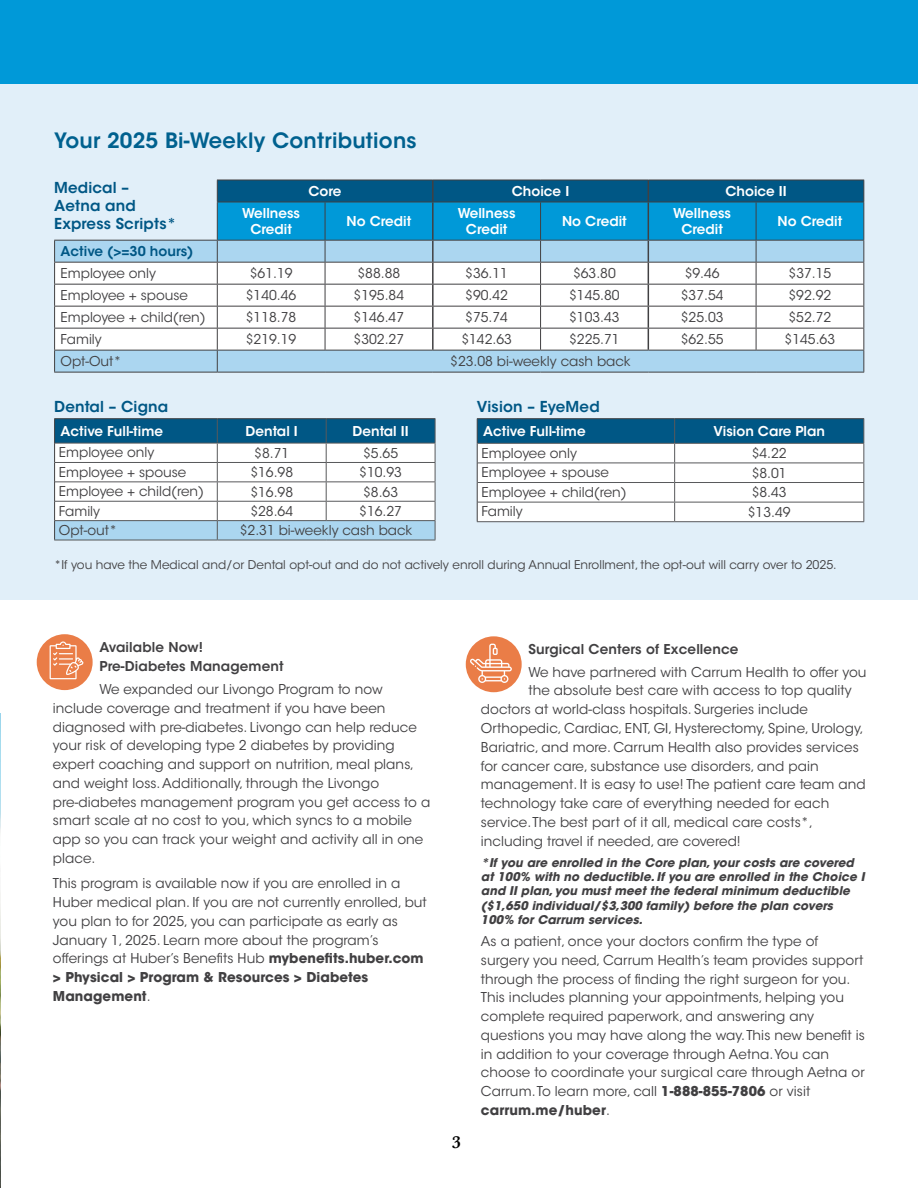
<style>
.page{position:relative;width:918px;height:1188px;background:#fff}
.page>*{position:absolute;margin:0;border:0;box-sizing:border-box;transform-origin:0 0}
.t1{font:600 21px "ITC Avant Garde Std";letter-spacing:.01em;color:#00618f}
.t2{font:600 18px "Baskerville";color:#000}
.t3{font:600 15px/18px "ITC Avant Garde Std";letter-spacing:.01em;color:#005785}
.t4{font:13.5px/18.8px "ITC Avant Garde Std";letter-spacing:.005em;color:#414042}
.t5{font:600 13.5px/16.2px "ITC Avant Garde Std";color:#fff;text-align:center}
.t6{font:600 13.5px/19.5px "ITC Avant Garde Std";letter-spacing:.01em;color:#414042}
.t7{font:600 13.5px "ITC Avant Garde Std";color:#005785}
.t8{font:italic 700 12px/14.4px "ITC Avant Garde Std";color:#414042}
.t9{font:12px "ITC Avant Garde Std";color:#414042}
.s1{font-weight:700}
</style>
<div class="page">
<div style="left:0;top:41px;width:918px;height:558px;background:#e1eff9"></div>
<hr style="left:54px;top:540px;width:163px;height:1px;background:#58595b">
<hr style="left:217px;top:540px;width:109px;height:1px;background:#58595b">
<hr style="left:326px;top:540px;width:109px;height:1px;background:#58595b">
<hr style="left:54px;top:418px;width:163px;height:1px;background:#414042">
<hr style="left:217px;top:418px;width:109px;height:1px;background:#414042">
<hr style="left:326px;top:418px;width:109px;height:1px;background:#414042">
<svg style="left:54px;top:419px;width:382px;height:121px;background:#b7cfdb"></svg>
<hr style="left:477px;top:418px;width:198px;height:1px;background:#414042">
<hr style="left:675px;top:418px;width:189px;height:1px;background:#414042">
<svg style="left:477px;top:419px;width:387px;height:103px;background:#b9cdd7"></svg>
<hr style="left:54px;top:372px;width:163px;height:1px;background:#414042">
<hr style="left:217px;top:372px;width:108px;height:1px;background:#414042">
<hr style="left:325px;top:372px;width:108px;height:1px;background:#414042">
<hr style="left:433px;top:372px;width:108px;height:1px;background:#414042">
<hr style="left:541px;top:372px;width:107px;height:1px;background:#414042">
<hr style="left:648px;top:372px;width:108px;height:1px;background:#414042">
<hr style="left:756px;top:372px;width:108px;height:1px;background:#414042">
<svg style="left:54px;top:180px;width:810px;height:192px;background:#a4cde1"></svg>
<div style="left:0;top:0;width:918px;height:83px;background:#0099d8"></div>
<div style="left:466px;top:636px;width:56px;height:56px;background:#ea7d47;border-radius:50%"></div>
<div style="left:37px;top:634px;width:56px;height:56px;background:#ea7d47;border-radius:50%"></div>
<svg style="left:470px;top:644px;width:42px;height:39px"></svg>
<svg style="left:50px;top:641px;width:34px;height:38px"></svg>
<img style="left:0;top:713px;width:1px;height:475px">
<h1 class="t1" style="left:54px;top:127px;width:364px">Your 2025 Bi-Weekly Contributions</h1>
<p class="t3" style="left:54px;top:179px;width:124px">Medical –<br>Aetna and<br>Express Scripts*</p>
<p class="t5" style="left:309px;top:183px;width:34px">Core</p>
<p class="t5" style="left:512px;top:183px;width:59px">Choice I</p>
<p class="t5" style="left:725px;top:183px;width:63px">Choice II</p>
<p class="t5" style="left:242px;top:205px;width:59px">Wellness<br>Credit</p>
<p class="t5" style="left:347px;top:213px;width:66px">No Credit</p>
<p class="t5" style="left:458px;top:205px;width:59px">Wellness<br>Credit</p>
<p class="t5" style="left:562px;top:213px;width:66px">No Credit</p>
<p class="t5" style="left:673px;top:205px;width:59px">Wellness<br>Credit</p>
<p class="t5" style="left:778px;top:213px;width:66px">No Credit</p>
<p class="t7" style="left:61px;top:243px;width:134px">Active (&gt;=30 hours)</p>
<p class="t4" style="left:61px;top:264px;width:97px">Employee only</p>
<p class="t4" style="left:250px;top:264px;width:44px">$61.19</p>
<p class="t4" style="left:358px;top:264px;width:44px">$88.88</p>
<p class="t4" style="left:465px;top:264px;width:44px">$36.11</p>
<p class="t4" style="left:573px;top:264px;width:44px">$63.80</p>
<p class="t4" style="left:685px;top:264px;width:37px">$9.46</p>
<p class="t4" style="left:789px;top:264px;width:44px">$37.15</p>
<p class="t4" style="left:61px;top:286px;width:129px">Employee + spouse</p>
<p class="t4" style="left:246px;top:286px;width:52px">$140.46</p>
<p class="t4" style="left:354px;top:286px;width:52px">$195.84</p>
<p class="t4" style="left:465px;top:286px;width:44px">$90.42</p>
<p class="t4" style="left:569px;top:286px;width:52px">$145.80</p>
<p class="t4" style="left:681px;top:286px;width:44px">$37.54</p>
<p class="t4" style="left:789px;top:286px;width:44px">$92.92</p>
<p class="t4" style="left:61px;top:308px;width:147px">Employee + child(ren)</p>
<p class="t4" style="left:246px;top:308px;width:52px">$118.78</p>
<p class="t4" style="left:354px;top:308px;width:52px">$146.47</p>
<p class="t4" style="left:465px;top:308px;width:44px">$75.74</p>
<p class="t4" style="left:569px;top:308px;width:52px">$103.43</p>
<p class="t4" style="left:681px;top:308px;width:44px">$25.03</p>
<p class="t4" style="left:789px;top:308px;width:44px">$52.72</p>
<p class="t4" style="left:61px;top:330px;width:43px">Family</p>
<p class="t4" style="left:246px;top:330px;width:52px">$219.19</p>
<p class="t4" style="left:354px;top:330px;width:52px">$302.27</p>
<p class="t4" style="left:461px;top:330px;width:52px">$142.63</p>
<p class="t4" style="left:569px;top:330px;width:52px">$225.71</p>
<p class="t4" style="left:681px;top:330px;width:44px">$62.55</p>
<p class="t4" style="left:785px;top:330px;width:52px">$145.63</p>
<p class="t4" style="left:61px;top:352px;width:63px">Opt-Out*</p>
<p class="t4" style="left:450px;top:352px;width:182px">$23.08 bi-weekly cash back</p>
<p class="t3" style="left:54px;top:398px;width:116px">Dental – Cigna</p>
<p class="t5" style="left:61px;top:423px;width:104px">Active Full-time</p>
<p class="t5" style="left:246px;top:423px;width:54px">Dental I</p>
<p class="t5" style="left:353px;top:423px;width:58px">Dental II</p>
<p class="t4" style="left:59px;top:443px;width:97px">Employee only</p>
<p class="t4" style="left:254px;top:444px;width:37px">$8.71</p>
<p class="t4" style="left:363px;top:444px;width:37px">$5.65</p>
<p class="t4" style="left:59px;top:463px;width:129px">Employee + spouse</p>
<p class="t4" style="left:250px;top:463px;width:44px">$16.98</p>
<p class="t4" style="left:359px;top:463px;width:44px">$10.93</p>
<p class="t4" style="left:59px;top:482px;width:147px">Employee + child(ren)</p>
<p class="t4" style="left:250px;top:482px;width:44px">$16.98</p>
<p class="t4" style="left:363px;top:482px;width:37px">$8.63</p>
<p class="t4" style="left:59px;top:501px;width:43px">Family</p>
<p class="t4" style="left:250px;top:502px;width:44px">$28.64</p>
<p class="t4" style="left:359px;top:502px;width:44px">$16.27</p>
<p class="t4" style="left:59px;top:521px;width:60px">Opt-out*</p>
<p class="t4" style="left:240px;top:521px;width:174px">$2.31 bi-weekly cash back</p>
<p class="t3" style="left:477px;top:398px;width:124px">Vision – EyeMed</p>
<p class="t5" style="left:483px;top:423px;width:104px">Active Full-time</p>
<p class="t5" style="left:713px;top:423px;width:113px">Vision Care Plan</p>
<p class="t4" style="left:482px;top:444px;width:97px">Employee only</p>
<p class="t4" style="left:752px;top:444px;width:37px">$4.22</p>
<p class="t4" style="left:482px;top:463px;width:129px">Employee + spouse</p>
<p class="t4" style="left:752px;top:464px;width:37px">$8.01</p>
<p class="t4" style="left:482px;top:483px;width:147px">Employee + child(ren)</p>
<p class="t4" style="left:752px;top:483px;width:37px">$8.43</p>
<p class="t4" style="left:482px;top:502px;width:43px">Family</p>
<p class="t4" style="left:748px;top:503px;width:44px">$13.49</p>
<p class="t9" style="left:54px;top:557px;width:784px">*If you have the Medical and/or Dental opt-out and do not actively enroll during Annual Enrollment, the opt-out will carry over to 2025.</p>
<p class="t6" style="left:99px;top:637px;width:186px">Available Now!<br>Pre-Diabetes Management</p>
<p class="t4" style="left:53px;top:680px;width:379px;text-indent:46px">We expanded our Livongo Program to now include coverage and treatment if you have been diagnosed with pre-diabetes. Livongo can help reduce your risk of developing type 2 diabetes by providing expert coaching and support on nutrition, meal plans, and weight loss. Additionally, through the Livongo pre-diabetes management program you get access to a smart scale at no cost to you, which syncs to a mobile app so you can track your weight and activity all in one place.</p>
<p class="t4" style="left:53px;top:874px;width:375px">This program is available now if you are enrolled in a Huber medical plan. If you are not currently enrolled, but you plan to for 2025, you can participate as early as January 1, 2025. Learn more about the program’s offerings at Huber’s Benefits Hub <span class="s1">mybenefits.huber.com &gt; Physical &gt; Program &amp; Resources &gt; Diabetes Management</span>.</p>
<h2 class="t2" style="left:452px;top:1130px;width:10px">3</h2>
<p class="t6" style="left:528px;top:639px;width:212px">Surgical Centers of Excellence</p>
<p class="t4" style="left:528px;top:663px;width:340px">We have partnered with Carrum Health to offer you</p>
<p class="t4" style="left:528px;top:681px;width:325px">the absolute best care with access to top quality</p>
<p class="t4" style="left:481px;top:700px;width:328px">doctors at world-class hospitals. Surgeries include</p>
<p class="t4" style="left:481px;top:719px;width:384px">Orthopedic, Cardiac, ENT, GI, Hysterectomy, Spine, Urology,</p>
<p class="t4" style="left:481px;top:738px;width:379px">Bariatric, and more. Carrum Health also provides services</p>
<p class="t4" style="left:481px;top:756px;width:339px">for cancer care, substance use disorders, and pain</p>
<p class="t4" style="left:481px;top:775px;width:386px">management. It is easy to use! The patient care team and</p>
<p class="t4" style="left:481px;top:794px;width:350px">technology take care of everything needed for each</p>
<p class="t4" style="left:481px;top:813px;width:334px">service. The best part of it all, medical care costs*,</p>
<p class="t4" style="left:481px;top:831px;width:261px">including travel if needed, are covered!</p>
<p class="t8" style="left:481px;top:855px;width:388px">*If you are enrolled in the Core plan,your costs are covered at 100% with no deductible.If you are enrolled in the Choice I and II plan,you must meet the federal minimum deductible ($1,650 individual/$3,300 family) before the plan covers 100% for Carrum services.</p>
<p class="t4" style="left:481px;top:932px;width:386px">As a patient, once your doctors confirm the type of surgery you need, Carrum Health’s team provides support through the process of finding the right surgeon for you.<br>This includes planning your appointments, helping you complete required paperwork, and answering any questions you may have along the way. This new benefit is in addition to your coverage through Aetna. You can choose to coordinate your surgical care through Aetna or Carrum. To learn more, call <span class="s1">1-888-855-7806</span> or visit <span class="s1">carrum.me/huber</span>.</p>
</div>
